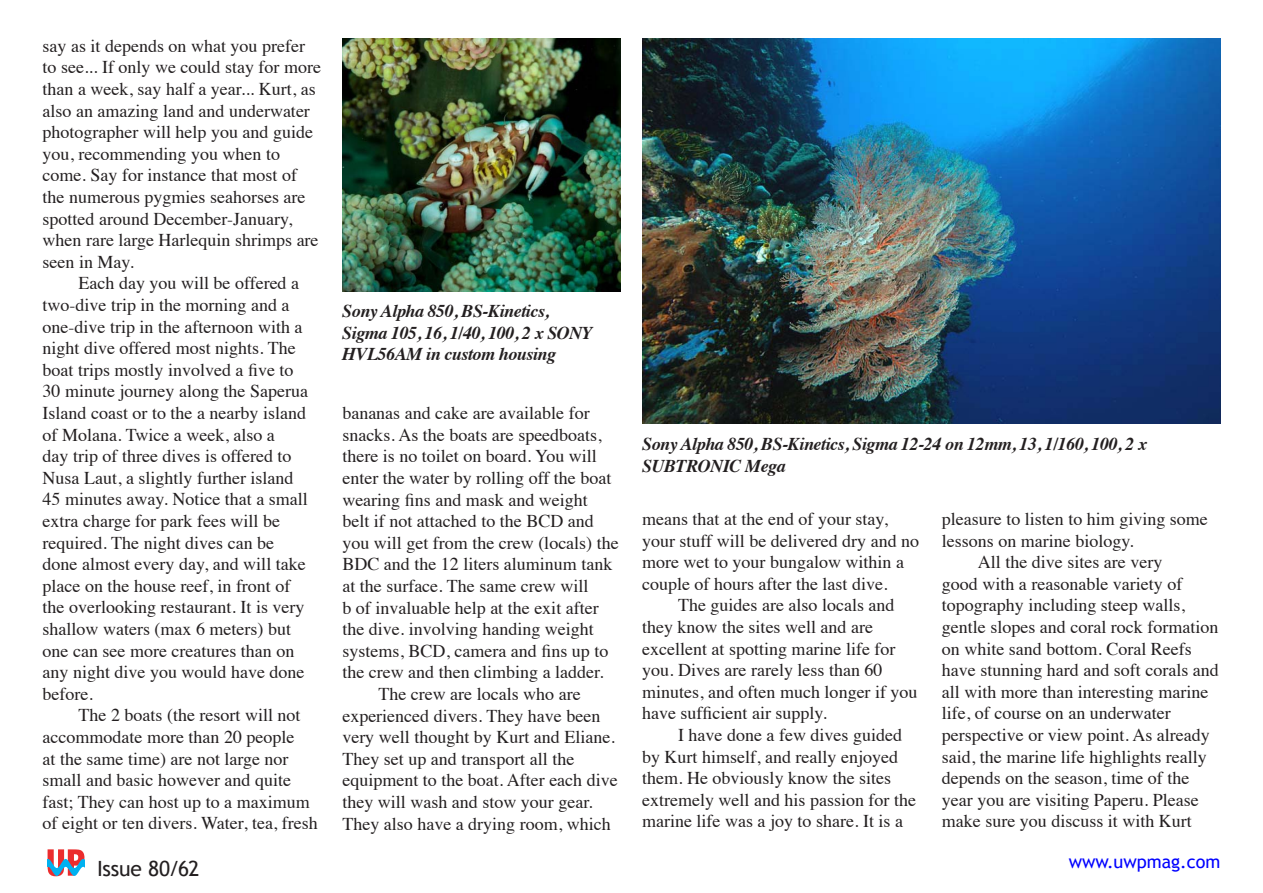
<style>
.page{position:relative;width:1263px;height:893px;background:#fff}
.page>*{position:absolute;margin:0;border:0;box-sizing:border-box;transform-origin:0 0}
.t1{font:21px "Trebuchet MS";letter-spacing:-.015em;color:#231f20}
.t2{font:18px/21.6px "Times";color:#231f20}
.t3{font:italic 700 18px/21.6px "Times";letter-spacing:-.025em;color:#231f20}
.t4{font:18px "Trebuchet MS";color:#00f}
</style>
<div class="page">
<svg style="left:47px;top:849px;width:37px;height:27px"></svg>
<img style="left:342px;top:38px;width:279px;height:254px">
<img style="left:642px;top:38px;width:578px;height:386px">
<p class="t2" style="left:43px;top:33px;width:280px">say as it depends on what you prefer to see... If only we could stay for more than a week, say half a year... Kurt, as also an amazing land and underwater photographer will help you and guide you, recommending you when to come. Say for instance that most of the numerous pygmies seahorses are spotted around December-January, when rare large Harlequin shrimps are seen in May.</p>
<p class="t2" style="left:43px;top:271px;width:267px;text-indent:36px">Each day you will be offered a two-dive trip in the morning and a one-dive trip in the afternoon with a night dive offered most nights. The boat trips mostly involved a five to<br>30 minute journey along the Saperua<br>Island coast or to the a nearby island of Molana. Twice a week, also a<br>day trip of three dives is offered to<br>Nusa Laut, a slightly further island<br>45 minutes away. Notice that a small extra charge for park fees will be required. The night dives can be done almost every day, and will take place on the house reef, in front of the overlooking restaurant. It is very shallow waters (max 6 meters) but one can see more creatures than on any night dive you would have done before.</p>
<p class="t2" style="left:43px;top:703px;width:277px;text-indent:36px">The 2 boats (the resort will not accommodate more than 20 people<br>at the same time) are not large nor small and basic however and quite fast; They can host up to a maximum of eight or ten divers. Water, tea, fresh</p>
<p class="t3" style="left:342px;top:298px;width:252px">Sony Alpha 850, BS-Kinetics,<br>Sigma 105, 16, 1/40, 100, 2 x SONY<br>HVL56AM in custom housing</p>
<p class="t2" style="left:342px;top:401px;width:249px">bananas and cake are available for</p>
<p class="t2" style="left:342px;top:422px;width:261px">snacks. As the boats are speedboats,</p>
<p class="t2" style="left:342px;top:444px;width:256px">there is no toilet on board. You will</p>
<p class="t2" style="left:342px;top:466px;width:271px">enter the water by rolling off the boat</p>
<p class="t2" style="left:342px;top:487px;width:247px">wearing fins and mask and weight</p>
<p class="t2" style="left:342px;top:509px;width:253px">belt if not attached to the BCD and</p>
<p class="t2" style="left:342px;top:530px;width:278px">you will get from the crew (locals) the</p>
<p class="t2" style="left:342px;top:552px;width:271px">BDC and the 12 liters aluminum tank</p>
<p class="t2" style="left:342px;top:574px;width:248px">at the surface. The same crew will</p>
<p class="t2" style="left:342px;top:595px;width:258px">b of invaluable help at the exit after</p>
<p class="t2" style="left:342px;top:617px;width:253px">the dive. involving handing weight</p>
<p class="t2" style="left:342px;top:638px;width:267px">systems, BCD, camera and fins up to</p>
<p class="t2" style="left:342px;top:660px;width:263px">the crew and then climbing a ladder.</p>
<p class="t2" style="left:378px;top:682px;width:204px">The crew are locals who are</p>
<p class="t2" style="left:342px;top:703px;width:260px">experienced divers. They have been</p>
<p class="t2" style="left:342px;top:725px;width:274px">very well thought by Kurt and Eliane.</p>
<p class="t2" style="left:342px;top:746px;width:233px">They set up and transport all the</p>
<p class="t2" style="left:342px;top:768px;width:277px">equipment to the boat. After each dive</p>
<p class="t2" style="left:342px;top:790px;width:252px">they will wash and stow your gear.</p>
<p class="t2" style="left:342px;top:811px;width:270px">They also have a drying room, which</p>
<p class="t3" style="left:642px;top:432px;width:506px">Sony Alpha 850, BS-Kinetics, Sigma 12-24 on 12mm, 13, 1/160, 100, 2 x<br>SUBTRONIC Mega</p>
<p class="t2" style="left:642px;top:507px;width:279px">means that at the end of your stay, your stuff will be delivered dry and no more wet to your bungalow within a couple of hours after the last dive.</p>
<p class="t2" style="left:642px;top:593px;width:277px;text-indent:36px">The guides are also locals and they know the sites well and are excellent at spotting marine life for you. Dives are rarely less than 60 minutes, and often much longer if you have sufficient air supply.</p>
<p class="t2" style="left:642px;top:723px;width:275px;text-indent:36px">I have done a few dives guided by Kurt himself, and really enjoyed them. He obviously know the sites extremely well and his passion for the marine life was a joy to share. It is a</p>
<p class="t2" style="left:942px;top:507px;width:268px">pleasure to listen to him giving some</p>
<p class="t2" style="left:942px;top:528px;width:193px">lessons on marine biology.</p>
<p class="t2" style="left:978px;top:550px;width:186px">All the dive sites are very</p>
<p class="t2" style="left:942px;top:571px;width:242px">good with a reasonable variety of</p>
<p class="t2" style="left:942px;top:593px;width:244px">topography including steep walls,</p>
<p class="t2" style="left:942px;top:615px;width:278px">gentle slopes and coral rock formation</p>
<p class="t2" style="left:942px;top:636px;width:251px">on white sand bottom. Coral Reefs</p>
<p class="t2" style="left:942px;top:658px;width:278px">have stunning hard and soft corals and</p>
<p class="t2" style="left:942px;top:679px;width:268px">all with more than interesting marine</p>
<p class="t2" style="left:942px;top:701px;width:230px">life, of course on an underwater</p>
<p class="t2" style="left:942px;top:723px;width:269px">perspective or view point. As already</p>
<p class="t2" style="left:942px;top:744px;width:266px">said, the marine life highlights really</p>
<p class="t2" style="left:942px;top:766px;width:249px">depends on the season, time of the</p>
<p class="t2" style="left:942px;top:787px;width:258px">year you are visiting Paperu. Please</p>
<p class="t2" style="left:942px;top:809px;width:251px">make sure you discuss it with Kurt</p>
<p class="t1" style="left:97px;top:856px;width:104px">Issue 80/62</p>
<p class="t4" style="left:1069px;top:851px;width:153px">www.uwpmag.com</p>
</div>
